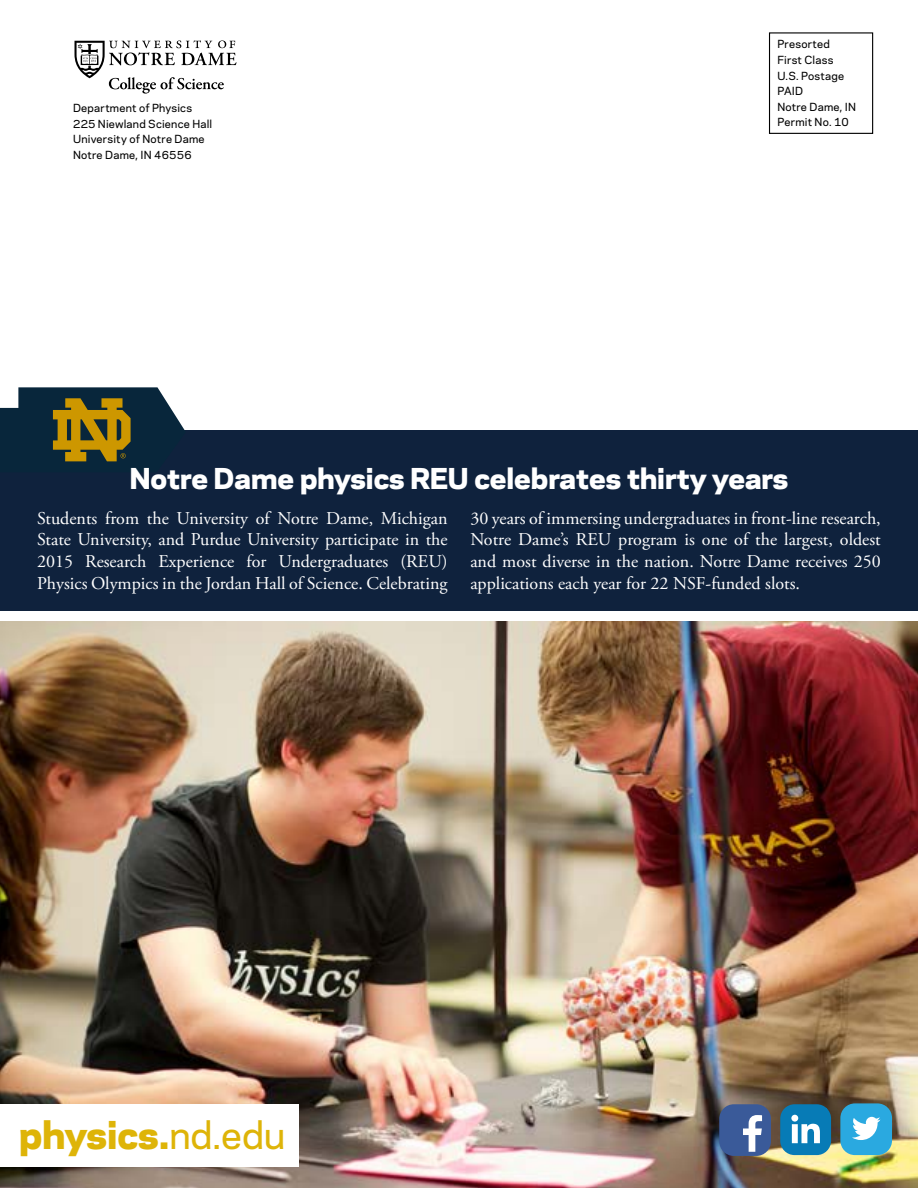
<style>
.page{position:relative;width:918px;height:1188px;background:#fff}
.page>*{position:absolute;margin:0;border:0;box-sizing:border-box;transform-origin:0 0}
.t1{font:800 36px "Galaxie Polaris";color:#deb408}
.t2{font:800 27px "Galaxie Polaris";color:#fff}
.t3{font:18px/21.6px "Adobe Garamond Pro";color:#fff;text-align:justify}
.t4{font:500 10.5px/15.6px "Galaxie Polaris";letter-spacing:.02em;color:#000}
.s1{font-weight:500}
</style>
<div class="page">
<div style="left:0;top:430px;width:918px;height:180px;background:#0f223d"></div>
<img style="left:0;top:621px;width:918px;height:567px">
<svg style="left:0;top:387px;width:185px;height:75px"></svg>
<svg style="left:75px;top:40px;width:162px;height:53px"></svg>
<div style="left:840px;top:1103px;width:52px;height:52px;background:#2aa9e0;border-radius:15px"></div>
<svg style="left:852px;top:1117px;width:29px;height:23px"></svg>
<div style="left:719px;top:1104px;width:52px;height:52px;background:#3a5a99;border-radius:15px"></div>
<svg style="left:743px;top:1115px;width:19px;height:37px"></svg>
<div style="left:780px;top:1104px;width:51px;height:51px;background:#077bb6;border-radius:14px"></div>
<svg style="left:791px;top:1115px;width:29px;height:28px"></svg>
<div style="left:0;top:1104px;width:298px;height:62px;background:#fff"></div>
<div style="left:769px;top:32px;width:104px;height:102px;border:1px solid #000"></div>
<p class="t4" style="left:73px;top:100px;width:141px">Department of Physics<br>225 Niewland Science Hall<br>University of Notre Dame<br>Notre Dame, IN 46556</p>
<p class="t4" style="left:777px;top:36px;width:80px">Presorted<br>First Class<br>U.S. Postage<br>PAID<br>Notre Dame, IN<br>Permit No. 10</p>
<h2 class="t2" style="left:130px;top:456px;width:660px">Notre Dame physics REU celebrates thirty years</h2>
<p class="t3" style="left:470px;top:508px;width:412px">30 years of immersing undergraduates in front-line research, Notre Dame’s REU program is one of the largest, oldest and most diverse in the nation. Notre Dame receives 250 applications each year for 22 NSF-funded slots.</p>
<p class="t3" style="left:37px;top:508px;width:412px">Students from the University of Notre Dame, Michigan State University, and Purdue University participate in the 2015 Research Experience for Undergraduates (REU)<br>Physics Olympics in the Jordan Hall of Science. Celebrating</p>
<h1 class="t1" style="left:19px;top:1105px;width:268px">physics.<span class="s1">nd.edu</span></h1>
</div>
